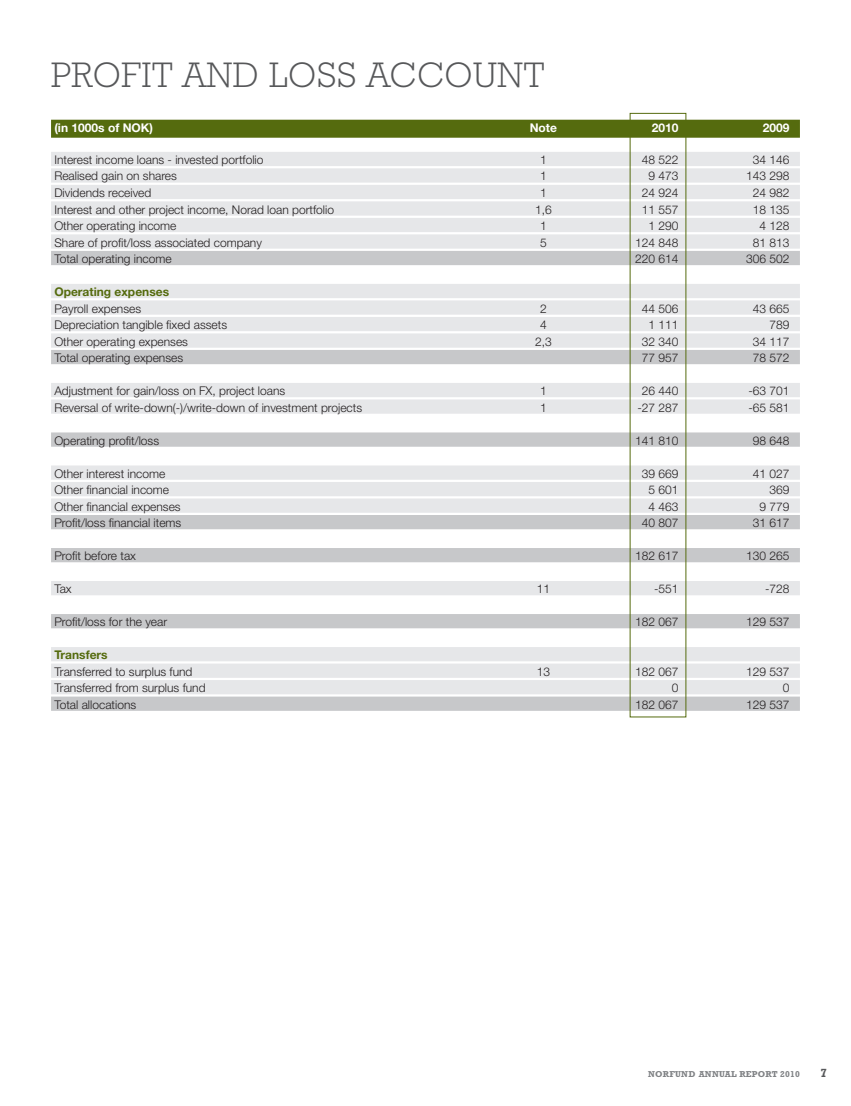
<style>
.page{position:relative;width:851px;height:1106px;background:#fff}
.page>*{position:absolute;margin:0;border:0;box-sizing:border-box;transform-origin:0 0}
.t1{font:300 36px "Rockwell";letter-spacing:.02em;color:#57585a}
.t2{font:300 12px "Helvetica Neue";color:#231f20}
.t3{font:700 12px "Helvetica Neue";color:#fff}
.t4{font:700 12px "Helvetica Neue";color:#556b0e}
.t5{font:700 12px "Rockwell";color:#57585a}
.t6{font:700 8.7px "Rockwell";letter-spacing:.02em;color:#808285}
</style>
<div class="page">
<div style="left:51px;top:120px;width:748px;height:18px;background:#556b0e"></div>
<div style="left:51px;top:152px;width:748px;height:14px;background:#e6e7e9"></div>
<div style="left:51px;top:168px;width:748px;height:15px;background:#e6e7e9"></div>
<div style="left:51px;top:185px;width:748px;height:14px;background:#e6e7e9"></div>
<div style="left:51px;top:201px;width:748px;height:15px;background:#e6e7e9"></div>
<div style="left:51px;top:218px;width:748px;height:14px;background:#e6e7e9"></div>
<div style="left:51px;top:234px;width:748px;height:15px;background:#e6e7e9"></div>
<div style="left:51px;top:251px;width:748px;height:14px;background:#c7c8ca"></div>
<div style="left:51px;top:284px;width:748px;height:14px;background:#e6e7e9"></div>
<div style="left:51px;top:300px;width:748px;height:15px;background:#e6e7e9"></div>
<div style="left:51px;top:317px;width:748px;height:14px;background:#e6e7e9"></div>
<div style="left:51px;top:333px;width:748px;height:15px;background:#e6e7e9"></div>
<div style="left:51px;top:350px;width:748px;height:14px;background:#c7c8ca"></div>
<div style="left:51px;top:383px;width:748px;height:14px;background:#e6e7e9"></div>
<div style="left:51px;top:399px;width:748px;height:15px;background:#e6e7e9"></div>
<div style="left:51px;top:432px;width:748px;height:15px;background:#c7c8ca"></div>
<div style="left:51px;top:465px;width:748px;height:15px;background:#e6e7e9"></div>
<div style="left:51px;top:482px;width:748px;height:14px;background:#e6e7e9"></div>
<div style="left:51px;top:498px;width:748px;height:15px;background:#e6e7e9"></div>
<div style="left:51px;top:515px;width:748px;height:14px;background:#c7c8ca"></div>
<div style="left:51px;top:548px;width:748px;height:14px;background:#c7c8ca"></div>
<div style="left:51px;top:581px;width:748px;height:14px;background:#e6e7e9"></div>
<div style="left:51px;top:614px;width:748px;height:14px;background:#c7c8ca"></div>
<div style="left:51px;top:647px;width:748px;height:14px;background:#e6e7e9"></div>
<div style="left:51px;top:663px;width:748px;height:15px;background:#e6e7e9"></div>
<div style="left:51px;top:680px;width:748px;height:14px;background:#e6e7e9"></div>
<div style="left:51px;top:696px;width:748px;height:15px;background:#c7c8ca"></div>
<h1 class="t1" style="left:51px;top:54px;width:494px">PROFIT AND LOSS ACCOUNT</h1>
<p class="t3" style="left:54px;top:121px;width:100px">(in 1000s of NOK)</p>
<p class="t3" style="left:529px;top:121px;width:29px">Note</p>
<p class="t3" style="left:651px;top:121px;width:28px">2010</p>
<p class="t3" style="left:762px;top:121px;width:28px">2009</p>
<p class="t2" style="left:54px;top:152px;width:210px">Interest income loans - invested portfolio</p>
<p class="t2" style="left:540px;top:152px;width:8px">1</p>
<p class="t2" style="left:641px;top:152px;width:38px">48 522</p>
<p class="t2" style="left:752px;top:152px;width:38px">34 146</p>
<p class="t2" style="left:54px;top:169px;width:124px">Realised gain on shares</p>
<p class="t2" style="left:540px;top:169px;width:8px">1</p>
<p class="t2" style="left:648px;top:169px;width:32px">9 473</p>
<p class="t2" style="left:746px;top:169px;width:45px">143 298</p>
<p class="t2" style="left:54px;top:185px;width:98px">Dividends received</p>
<p class="t2" style="left:540px;top:185px;width:8px">1</p>
<p class="t2" style="left:641px;top:185px;width:38px">24 924</p>
<p class="t2" style="left:752px;top:185px;width:38px">24 982</p>
<p class="t2" style="left:54px;top:202px;width:281px">Interest and other project income, Norad loan portfolio</p>
<p class="t2" style="left:535px;top:202px;width:18px">1,6</p>
<p class="t2" style="left:641px;top:202px;width:38px">11 557</p>
<p class="t2" style="left:752px;top:202px;width:38px">18 135</p>
<p class="t2" style="left:54px;top:218px;width:124px">Other operating income</p>
<p class="t2" style="left:540px;top:218px;width:8px">1</p>
<p class="t2" style="left:648px;top:218px;width:32px">1 290</p>
<p class="t2" style="left:759px;top:218px;width:32px">4 128</p>
<p class="t2" style="left:54px;top:235px;width:209px">Share of profit/loss associated company</p>
<p class="t2" style="left:540px;top:235px;width:8px">5</p>
<p class="t2" style="left:635px;top:235px;width:45px">124 848</p>
<p class="t2" style="left:752px;top:235px;width:38px">81 813</p>
<p class="t2" style="left:54px;top:251px;width:119px">Total operating income</p>
<p class="t2" style="left:635px;top:251px;width:45px">220 614</p>
<p class="t2" style="left:746px;top:251px;width:45px">306 502</p>
<p class="t4" style="left:54px;top:284px;width:116px">Operating expenses</p>
<p class="t2" style="left:54px;top:301px;width:88px">Payroll expenses</p>
<p class="t2" style="left:540px;top:301px;width:8px">2</p>
<p class="t2" style="left:641px;top:301px;width:38px">44 506</p>
<p class="t2" style="left:752px;top:301px;width:38px">43 665</p>
<p class="t2" style="left:54px;top:317px;width:174px">Depreciation tangible fixed assets</p>
<p class="t2" style="left:540px;top:317px;width:8px">4</p>
<p class="t2" style="left:648px;top:317px;width:32px">1 111</p>
<p class="t2" style="left:769px;top:317px;width:22px">789</p>
<p class="t2" style="left:54px;top:334px;width:135px">Other operating expenses</p>
<p class="t2" style="left:535px;top:334px;width:18px">2,3</p>
<p class="t2" style="left:641px;top:334px;width:38px">32 340</p>
<p class="t2" style="left:752px;top:334px;width:38px">34 117</p>
<p class="t2" style="left:54px;top:350px;width:130px">Total operating expenses</p>
<p class="t2" style="left:641px;top:350px;width:38px">77 957</p>
<p class="t2" style="left:752px;top:350px;width:38px">78 572</p>
<p class="t2" style="left:54px;top:383px;width:232px">Adjustment for gain/loss on FX, project loans</p>
<p class="t2" style="left:540px;top:383px;width:8px">1</p>
<p class="t2" style="left:641px;top:383px;width:38px">26 440</p>
<p class="t2" style="left:748px;top:383px;width:43px">-63 701</p>
<p class="t2" style="left:54px;top:400px;width:309px">Reversal of write-down(-)/write-down of investment projects</p>
<p class="t2" style="left:540px;top:400px;width:8px">1</p>
<p class="t2" style="left:637px;top:400px;width:43px">-27 287</p>
<p class="t2" style="left:748px;top:400px;width:43px">-65 581</p>
<p class="t2" style="left:54px;top:433px;width:106px">Operating profit/loss</p>
<p class="t2" style="left:635px;top:433px;width:45px">141 810</p>
<p class="t2" style="left:752px;top:433px;width:38px">98 648</p>
<p class="t2" style="left:54px;top:466px;width:112px">Other interest income</p>
<p class="t2" style="left:641px;top:466px;width:38px">39 669</p>
<p class="t2" style="left:752px;top:466px;width:38px">41 027</p>
<p class="t2" style="left:54px;top:482px;width:116px">Other financial income</p>
<p class="t2" style="left:648px;top:482px;width:32px">5 601</p>
<p class="t2" style="left:769px;top:482px;width:22px">369</p>
<p class="t2" style="left:54px;top:499px;width:128px">Other financial expenses</p>
<p class="t2" style="left:648px;top:499px;width:32px">4 463</p>
<p class="t2" style="left:759px;top:499px;width:32px">9 779</p>
<p class="t2" style="left:54px;top:515px;width:128px">Profit/loss financial items</p>
<p class="t2" style="left:641px;top:515px;width:38px">40 807</p>
<p class="t2" style="left:752px;top:515px;width:38px">31 617</p>
<p class="t2" style="left:54px;top:548px;width:83px">Profit before tax</p>
<p class="t2" style="left:635px;top:548px;width:45px">182 617</p>
<p class="t2" style="left:746px;top:548px;width:45px">130 265</p>
<p class="t2" style="left:54px;top:581px;width:19px">Tax</p>
<p class="t2" style="left:536px;top:581px;width:15px">11</p>
<p class="t2" style="left:654px;top:581px;width:26px">-551</p>
<p class="t2" style="left:765px;top:581px;width:26px">-728</p>
<p class="t2" style="left:54px;top:614px;width:114px">Profit/loss for the year</p>
<p class="t2" style="left:635px;top:614px;width:45px">182 067</p>
<p class="t2" style="left:746px;top:614px;width:45px">129 537</p>
<p class="t4" style="left:54px;top:647px;width:55px">Transfers</p>
<p class="t2" style="left:54px;top:664px;width:140px">Transferred to surplus fund</p>
<p class="t2" style="left:536px;top:664px;width:15px">13</p>
<p class="t2" style="left:635px;top:664px;width:45px">182 067</p>
<p class="t2" style="left:746px;top:664px;width:45px">129 537</p>
<p class="t2" style="left:54px;top:680px;width:153px">Transferred from surplus fund</p>
<p class="t2" style="left:671px;top:680px;width:8px">0</p>
<p class="t2" style="left:782px;top:680px;width:8px">0</p>
<p class="t2" style="left:54px;top:697px;width:83px">Total allocations</p>
<p class="t2" style="left:635px;top:697px;width:45px">182 067</p>
<p class="t2" style="left:746px;top:697px;width:45px">129 537</p>
<p class="t6" style="left:648px;top:1069px;width:153px">NORFUND ANNUAL REPORT 2010</p>
<p class="t5" style="left:820px;top:1066px;width:8px">7</p>
</div>
